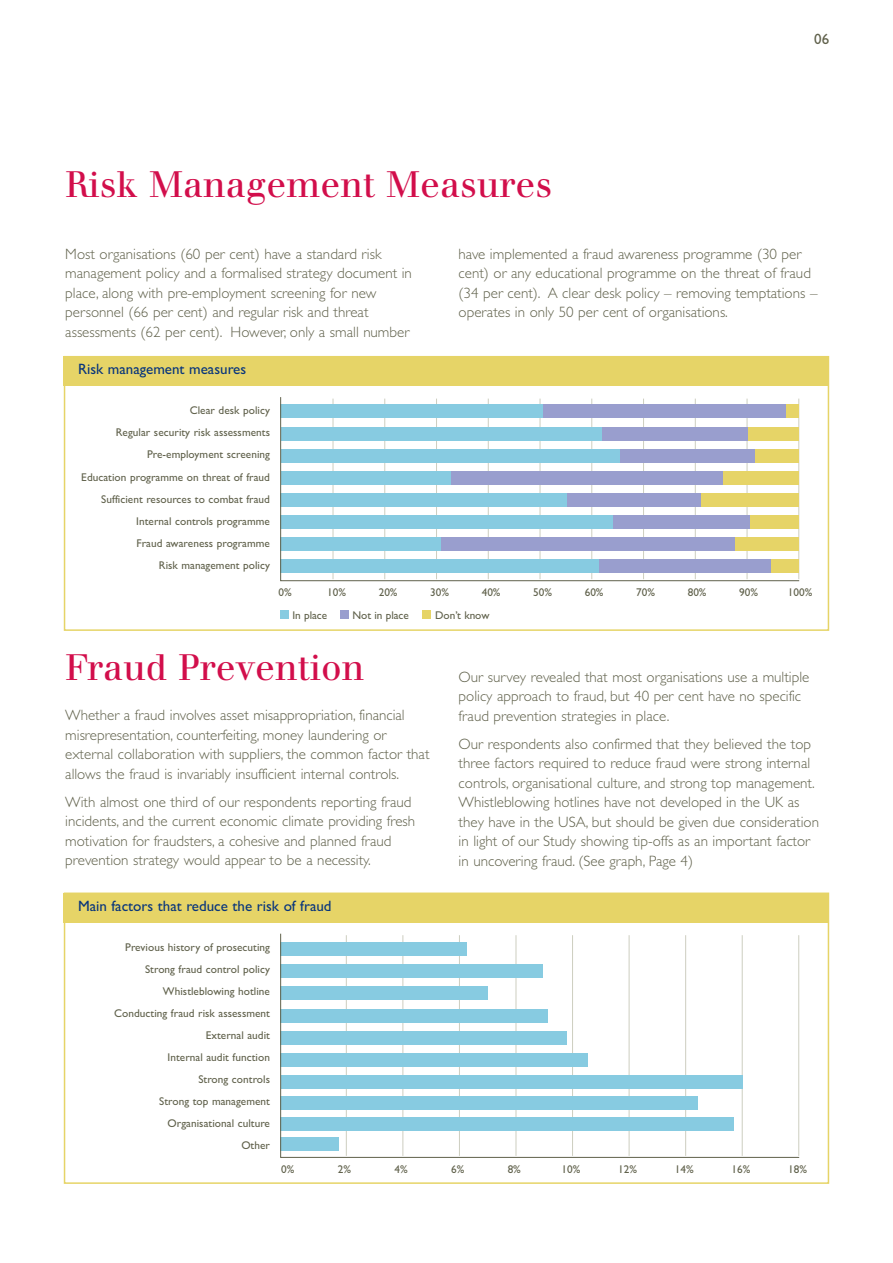
<style>
.page{position:relative;width:893px;height:1263px;background:#fff}
.page>*{position:absolute;margin:0;border:0;box-sizing:border-box;transform-origin:0 0}
.t1{font:36px "Walbaum LT";color:#d20e4b}
.t2{font:300 15px/19.5px "Gill Sans";color:#60614b}
.t3{font:15px "Gill Sans";color:#08357c}
.t4{font:15px "Gill Sans";color:#60614b}
.t5{font:11.25px/22px "Gill Sans";letter-spacing:.005em;color:#60614b;text-align:right}
</style>
<div class="page">
<div style="left:64px;top:356px;width:765px;height:30px;background:#e6d467"></div>
<svg style="left:280px;top:397px;width:520px;height:184px"></svg>
<div style="left:422px;top:611px;width:9px;height:8px;background:#e6d467"></div>
<div style="left:341px;top:611px;width:8px;height:8px;background:#999ece"></div>
<div style="left:281px;top:611px;width:8px;height:8px;background:#87cbe1"></div>
<div style="left:64px;top:892px;width:765px;height:292px;border:2px solid #e6d467"></div>
<div style="left:64px;top:893px;width:765px;height:29px;background:#e6d467"></div>
<svg style="left:280px;top:933px;width:520px;height:225px"></svg>
<h1 class="t1" style="left:65px;top:172px;width:488px">Risk Management Measures</h1>
<p class="t4" style="left:814px;top:30px;width:16px">06</p>
<p class="t2" style="left:65px;top:244px;width:348px">Most organisations (60 per cent) have a standard risk management policy and a formalised strategy document in place, along with pre-employment screening for new personnel (66 per cent) and regular risk and threat assessments (62 per cent). However, only a small number</p>
<p class="t2" style="left:459px;top:244px;width:360px">have implemented a fraud awareness programme (30 per cent) or any educational programme on the threat of fraud (34 per cent). A clear desk policy – removing temptations – operates in only 50 per cent of organisations.</p>
<p class="t3" style="left:78px;top:360px;width:170px">Risk management measures</p>
<p class="t5" style="left:81px;top:399px;width:190px">Clear desk policy<br>Regular security risk assessments<br>Pre-employment screening<br>Education programme on threat of fraud<br>Sufficient resources to combat fraud<br>Internal controls programme<br>Fraud awareness programme<br>Risk management policy</p>
<p class="t5" style="left:279px;top:581px;width:15px">0%</p>
<p class="t5" style="left:327px;top:581px;width:20px">10%</p>
<p class="t5" style="left:379px;top:581px;width:20px">20%</p>
<p class="t5" style="left:430px;top:581px;width:20px">30%</p>
<p class="t5" style="left:482px;top:581px;width:20px">40%</p>
<p class="t5" style="left:533px;top:581px;width:20px">50%</p>
<p class="t5" style="left:585px;top:581px;width:20px">60%</p>
<p class="t5" style="left:636px;top:581px;width:20px">70%</p>
<p class="t5" style="left:688px;top:581px;width:20px">80%</p>
<p class="t5" style="left:739px;top:581px;width:20px">90%</p>
<p class="t5" style="left:788px;top:581px;width:26px">100%</p>
<p class="t5" style="left:292px;top:604px;width:36px">In place</p>
<p class="t5" style="left:352px;top:604px;width:58px">Not in place</p>
<p class="t5" style="left:435px;top:604px;width:56px">Don’t know</p>
<h1 class="t1" style="left:65px;top:654px;width:301px">Fraud Prevention</h1>
<p class="t2" style="left:65px;top:705px;width:366px">Whether a fraud involves asset misappropriation, financial misrepresentation, counterfeiting, money laundering or external collaboration with suppliers, the common factor that allows the fraud is invariably insufficient internal controls.</p>
<p class="t2" style="left:65px;top:792px;width:351px">With almost one third of our respondents reporting fraud incidents, and the current economic climate providing fresh motivation for fraudsters, a cohesive and planned fraud prevention strategy would appear to be a necessity.</p>
<p class="t2" style="left:459px;top:667px;width:352px">Our survey revealed that most organisations use a multiple policy approach to fraud, but 40 per cent have no specific fraud prevention strategies in place.</p>
<p class="t2" style="left:459px;top:734px;width:362px">Our respondents also confirmed that they believed the top three factors required to reduce fraud were strong internal controls, organisational culture, and strong top management.<br>Whistleblowing hotlines have not developed in the UK as they have in the USA, but should be given due consideration in light of our Study showing tip-offs as an important factor in uncovering fraud. (See graph, Page 4)</p>
<p class="t3" style="left:78px;top:897px;width:255px">Main factors that reduce the risk of fraud</p>
<p class="t5" style="left:114px;top:936px;width:157px">Previous history of prosecuting<br>Strong fraud control policy<br>Whistleblowing hotline<br>Conducting fraud risk assessment<br>External audit<br>Internal audit function<br>Strong controls<br>Strong top management<br>Organisational culture<br>Other</p>
<p class="t5" style="left:281px;top:1157px;width:15px">0%</p>
<p class="t5" style="left:338px;top:1157px;width:15px">2%</p>
<p class="t5" style="left:394px;top:1157px;width:15px">4%</p>
<p class="t5" style="left:451px;top:1157px;width:15px">6%</p>
<p class="t5" style="left:508px;top:1157px;width:15px">8%</p>
<p class="t5" style="left:562px;top:1157px;width:20px">10%</p>
<p class="t5" style="left:618px;top:1157px;width:20px">12%</p>
<p class="t5" style="left:675px;top:1157px;width:20px">14%</p>
<p class="t5" style="left:732px;top:1157px;width:20px">16%</p>
<p class="t5" style="left:788px;top:1157px;width:20px">18%</p>
</div>
